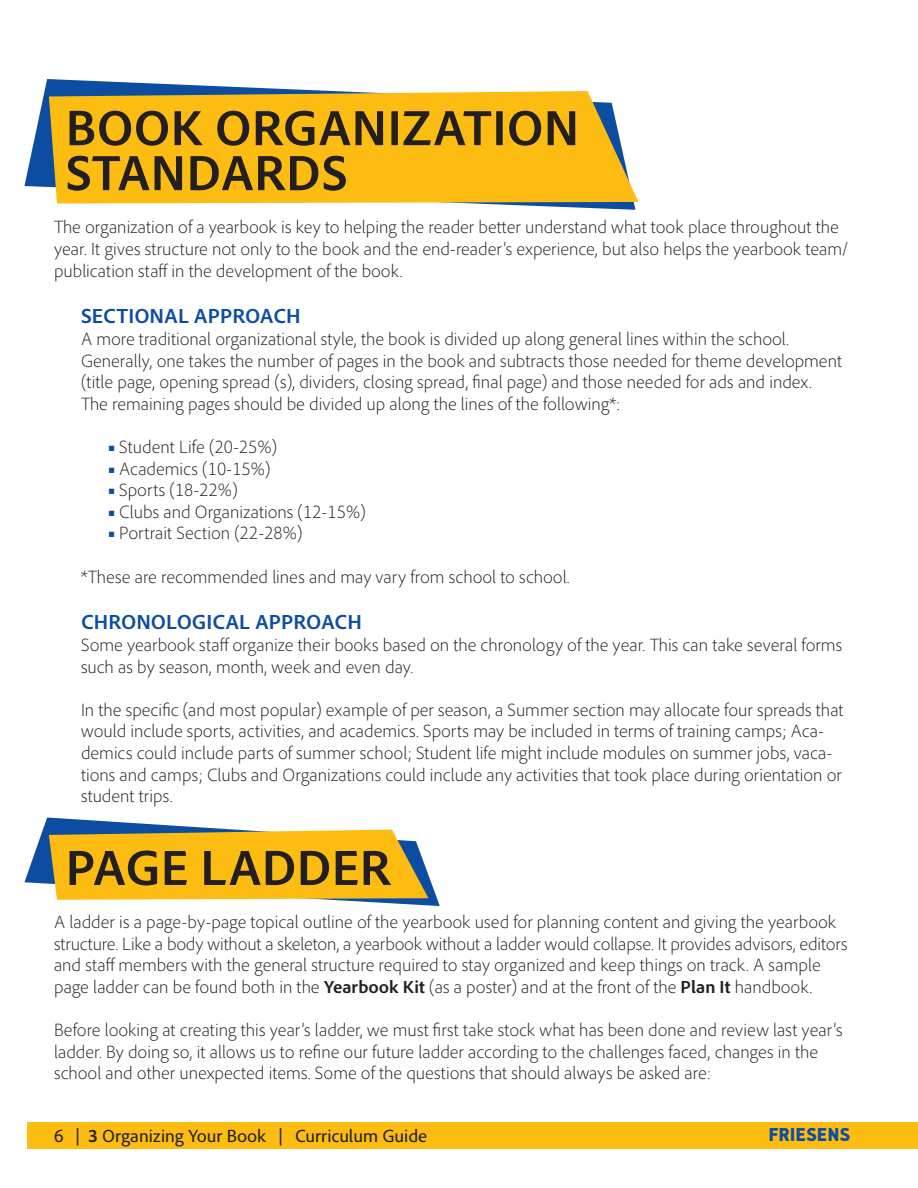
<style>
.page{position:relative;width:918px;height:1188px;background:#fff}
.page>*{position:absolute;margin:0;border:0;box-sizing:border-box;transform-origin:0 0}
.t1{font:700 51px/45px "Adobe Clean";color:#231f20}
.Subs_Indented{font:700 21px "Adobe Clean";color:#0d4da1}
.t2{font:900 21px "PF Handbook Pro";color:#0d4da1}
.Subs_Indented-2{font:300 18px/21.6px "Adobe Clean";color:#231f20}
.Subs_Indented_2{font:300 18px "Adobe Clean";color:#231f20}
.t3{font:18px "Adobe Clean";color:#231f20}
.s1{color:#0d4da1}
.s2{font-weight:700}
</style>
<div class="page">
<div style="left:27px;top:1122px;width:891px;height:27px;background:#fdbc12"></div>
<svg style="left:24px;top:817px;width:416px;height:89px"></svg>
<svg style="left:41px;top:824px;width:387px;height:82px;background:#e4ba42"></svg>
<svg style="left:31px;top:79px;width:607px;height:131px;background:#ebbe41"></svg>
<p class="t1" style="left:66px;top:104px;width:515px">BOOK ORGANIZATION<br>STANDARDS</p>
<p class="Subs_Indented-2" style="left:54px;top:216px;width:796px">The organization of a yearbook is key to helping the reader better understand what took place throughout the year. It gives structure not only to the book and the end-reader’s experience, but also helps the yearbook team/ publication staff in the development of the book.</p>
<p class="Subs_Indented" style="left:81px;top:303px;width:221px">SECTIONAL APPROACH</p>
<p class="Subs_Indented-2" style="left:81px;top:328px;width:709px">A more traditional organizational style, the book is divided up along general lines within the school.</p>
<p class="Subs_Indented-2" style="left:81px;top:349px;width:763px">Generally, one takes the number of pages in the book and subtracts those needed for theme development (title page, opening spread (s), dividers, closing spread, final page) and those needed for ads and index.</p>
<p class="Subs_Indented-2" style="left:81px;top:393px;width:541px">The remaining pages should be divided up along the lines of the following*:</p>
<p class="Subs_Indented_2" style="left:108px;top:436px;width:171px"><span class="s1">■</span> Student Life (20-25%)</p>
<p class="Subs_Indented_2" style="left:108px;top:457px;width:164px"><span class="s1">■</span> Academics (10-15%)</p>
<p class="Subs_Indented_2" style="left:108px;top:479px;width:131px"><span class="s1">■</span> Sports (18-22%)</p>
<p class="Subs_Indented_2" style="left:108px;top:500px;width:259px"><span class="s1">■</span> Clubs and Organizations (12-15%)</p>
<p class="Subs_Indented_2" style="left:108px;top:522px;width:196px"><span class="s1">■</span> Portrait Section (22-28%)</p>
<p class="Subs_Indented-2" style="left:81px;top:565px;width:490px">*These are recommended lines and may vary from school to school.</p>
<p class="Subs_Indented" style="left:81px;top:609px;width:282px">CHRONOLOGICAL APPROACH</p>
<p class="Subs_Indented-2" style="left:81px;top:634px;width:763px">Some yearbook staff organize their books based on the chronology of the year. This can take several forms such as by season, month, week and even day.</p>
<p class="Subs_Indented-2" style="left:81px;top:699px;width:764px">In the specific (and most popular) example of per season, a Summer section may allocate four spreads that would include sports, activities, and academics. Sports may be included in terms of training camps; Aca&shy;demics could include parts of summer school; Student life might include modules on summer jobs, vaca&shy;tions and camps; Clubs and Organizations could include any activities that took place during orientation or student trips.</p>
<p class="t1" style="left:66px;top:844px;width:327px">PAGE LADDER</p>
<p class="Subs_Indented-2" style="left:54px;top:911px;width:795px">A ladder is a page-by-page topical outline of the yearbook used for planning content and giving the yearbook structure. Like a body without a skeleton, a yearbook without a ladder would collapse. It provides advisors, editors and staff members with the general structure required to stay organized and keep things on track. A sample page ladder can be found both in the <span class="s2">Yearbook Kit</span> (as a poster) and at the front of the <span class="s2">Plan It</span> handbook.</p>
<p class="Subs_Indented-2" style="left:54px;top:1019px;width:790px">Before looking at creating this year’s ladder, we must first take stock what has been done and review last year’s ladder. By doing so, it allows us to refine our future ladder according to the challenges faced, changes in the school and other unexpected items. Some of the questions that should always be asked are:</p>
<p class="t3" style="left:54px;top:1124px;width:375px">6 | <span class="s2">3</span> Organizing Your Book | Curriculum Guide</p>
<p class="t2" style="left:768px;top:1122px;width:84px">FRIESENS</p>
</div>
